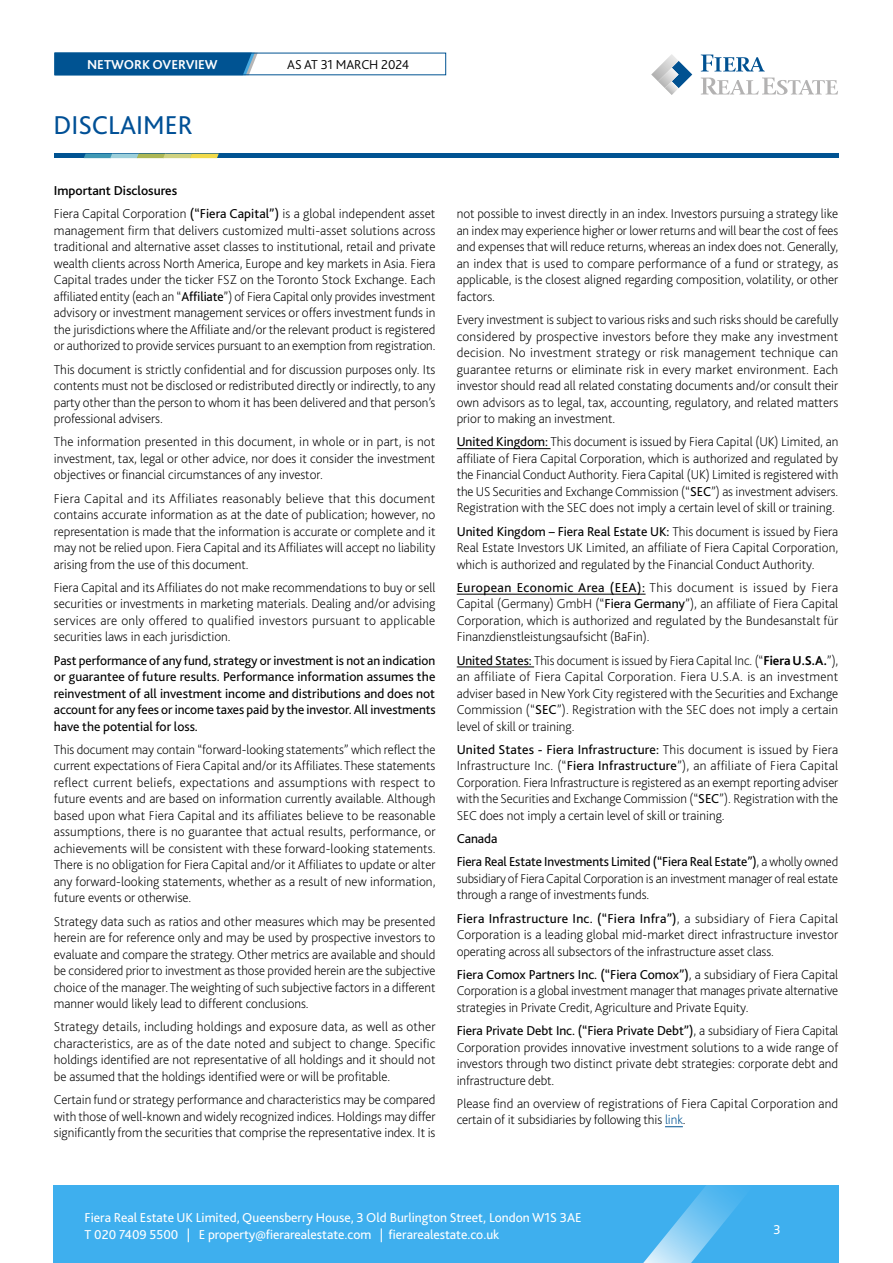
<style>
.page{position:relative;width:893px;height:1263px;background:#fff}
.page>*{position:absolute;margin:0;border:0;box-sizing:border-box;transform-origin:0 0}
.t1{font:27px "Bliss 2";color:#005096}
.t2{font:300 18px "Bliss 2";color:#fff}
.t3{font:200 13.5px/16.5px "Bliss 2";color:#000;text-align:justify}
.t4{font:13.5px/16.5px "Bliss 2";letter-spacing:-.01em;color:#000;text-align:justify}
.t5{font:13.5px/16.5px "Bliss 2";color:#fff}
.t6{font:700 13.5px "Bliss 2";color:#fff}
.t7{font:300 13.5px "Bliss 2";color:#000}
.s1{font-weight:500}
.s2{font-weight:400}
.s3{font-weight:700}
.s4{font-weight:200}
.s5{color:#005392}
</style>
<div class="page">
<div style="left:53px;top:1185px;width:786px;height:78px;background:#3eafee"></div>
<svg style="left:643px;top:1185px;width:98px;height:78px"></svg>
<svg style="left:651px;top:54px;width:41px;height:41px"></svg>
<svg style="left:701px;top:55px;width:64px;height:16px"></svg>
<svg style="left:701px;top:78px;width:137px;height:17px"></svg>
<div style="left:57px;top:55px;width:200px;height:18px;background:#005392"></div>
<div style="left:55px;top:53px;width:391px;height:22px;border:1px solid #005392"></div>
<hr style="left:54px;top:154px;width:785px;height:4px;background:#005392">
<svg style="left:84px;top:154px;width:135px;height:4px"></svg>
<hr style="left:457px;top:448px;width:94px;height:1px;background:#000">
<hr style="left:457px;top:594px;width:189px;height:1px;background:#000">
<hr style="left:457px;top:667px;width:77px;height:1px;background:#000">
<svg style="left:665px;top:1126px;width:18px;height:1px"></svg>
<p class="t6" style="left:87px;top:56px;width:132px">NETWORK OVERVIEW</p>
<p class="t7" style="left:287px;top:56px;width:124px">AS AT 31 MARCH 2024</p>
<h2 class="t2" style="left:118px;top:59px;width:110px">FUND PROFILE</h2>
<h1 class="t1" style="left:54px;top:108px;width:141px">DISCLAIMER</h1>
<p class="t3" style="left:54px;top:179px;width:383px;line-height:23.2px"><span class="s1">Important Disclosures<br></span>Fiera Capital Corporation <span class="s2">(“Fiera Capital”)</span> is a global independent asset</p>
<p class="t3" style="left:54px;top:222px;width:383px">management firm that delivers customized multi-asset solutions across traditional and alternative asset classes to institutional, retail and private wealth clients across North America, Europe and key markets in Asia. Fiera Capital trades under the ticker FSZ on the Toronto Stock Exchange. Each affiliated entity (each an “<span class="s2">Affiliate</span>”) of Fiera Capital only provides investment advisory or investment management services or offers investment funds in the jurisdictions where the Affiliate and/or the relevant product is registered or authorized to provide services pursuant to an exemption from registration.</p>
<p class="t3" style="left:54px;top:360px;width:383px">This document is strictly confidential and for discussion purposes only. Its contents must not be disclosed or redistributed directly or indirectly, to any party other than the person to whom it has been delivered and that person’s professional advisers.</p>
<p class="t3" style="left:54px;top:433px;width:383px">The information presented in this document, in whole or in part, is not investment, tax, legal or other advice, nor does it consider the investment objectives or financial circumstances of any investor.</p>
<p class="t3" style="left:54px;top:489px;width:383px">Fiera Capital and its Affiliates reasonably believe that this document contains accurate information as at the date of publication; however, no representation is made that the information is accurate or complete and it may not be relied upon. Fiera Capital and its Affiliates will accept no liability arising from the use of this document.</p>
<p class="t3" style="left:54px;top:579px;width:383px">Fiera Capital and its Affiliates do not make recommendations to buy or sell securities or investments in marketing materials. Dealing and/or advising services are only offered to qualified investors pursuant to applicable securities laws in each jurisdiction.</p>
<p class="t4" style="left:54px;top:651px;width:383px">Past performance of any fund, strategy or investment is not an indication or guarantee of future results. Performance information assumes the reinvestment of all investment income and distributions and does not account for any fees or income taxes paid by the investor. All investments have the potential for loss.</p>
<p class="t3" style="left:54px;top:741px;width:383px">This document may contain “forward-looking statements” which reflect the current expectations of Fiera Capital and/or its Affiliates. These statements reflect current beliefs, expectations and assumptions with respect to future events and are based on information currently available. Although based upon what Fiera Capital and its affiliates believe to be reasonable assumptions, there is no guarantee that actual results, performance, or achievements will be consistent with these forward-looking statements.<br>There is no obligation for Fiera Capital and/or it Affiliates to update or alter any forward-looking statements, whether as a result of new information, future events or otherwise.</p>
<p class="t3" style="left:54px;top:912px;width:383px">Strategy data such as ratios and other measures which may be presented herein are for reference only and may be used by prospective investors to evaluate and compare the strategy. Other metrics are available and should be considered prior to investment as those provided herein are the subjective choice of the manager.The weighting of such subjective factors in a different manner would likely lead to different conclusions.</p>
<p class="t3" style="left:54px;top:1018px;width:383px">Strategy details, including holdings and exposure data, as well as other characteristics, are as of the date noted and subject to change. Specific holdings identified are not representative of all holdings and it should not be assumed that the holdings identified were or will be profitable.</p>
<p class="t3" style="left:54px;top:1091px;width:383px">Certain fund or strategy performance and characteristics may be compared with those of well-known and widely recognized indices. Holdings may differ significantly from the securities that comprise the representative index. It is</p>
<p class="t3" style="left:457px;top:205px;width:383px">not possible to invest directly in an index. Investors pursuing a strategy like an index may experience higher or lower returns and will bear the cost of fees and expenses that will reduce returns, whereas an index does not. Generally, an index that is used to compare performance of a fund or strategy, as applicable, is the closest aligned regarding composition, volatility, or other factors.</p>
<p class="t3" style="left:457px;top:311px;width:383px">Every investment is subject to various risks and such risks should be carefully considered by prospective investors before they make any investment decision. No investment strategy or risk management technique can guarantee returns or eliminate risk in every market environment. Each investor should read all related constating documents and/or consult their own advisors as to legal, tax, accounting, regulatory, and related matters prior to making an investment.</p>
<p class="t3" style="left:457px;top:433px;width:383px"><span class="s2">United Kingdom:</span> This document is issued by Fiera Capital (UK) Limited, an affiliate of Fiera Capital Corporation, which is authorized and regulated by the Financial Conduct Authority. Fiera Capital (UK) Limited is registered with the US Securities and Exchange Commission (“<span class="s2">SEC</span>”) as investment advisers.<br>Registration with the SEC does not imply a certain level of skill or training.</p>
<p class="t3" style="left:457px;top:522px;width:383px"><span class="s2">United Kingdom – Fiera Real Estate UK:</span> This document is issued by Fiera Real Estate Investors UK Limited, an affiliate of Fiera Capital Corporation, which is authorized and regulated by the Financial Conduct Authority.</p>
<p class="t3" style="left:457px;top:579px;width:383px"><span class="s2">European Economic Area (EEA):</span> This document is issued by Fiera Capital (Germany) GmbH (“<span class="s2">Fiera Germany</span>”), an affiliate of Fiera Capital Corporation, which is authorized and regulated by the Bundesanstalt für Finanzdienstleistungsaufsicht (BaFin).</p>
<p class="t3" style="left:457px;top:651px;width:383px"><span class="s2">United States:</span> This document is issued by Fiera Capital Inc. (“<span class="s3">Fiera U.S.A.</span>”), an affiliate of Fiera Capital Corporation. Fiera U.S.A. is an investment adviser based in New York City registered with the Securities and Exchange Commission (“<span class="s2">SEC</span>”). Registration with the SEC does not imply a certain level of skill or training.</p>
<p class="t3" style="left:457px;top:741px;width:383px"><span class="s2">United States - Fiera Infrastructure:</span> This document is issued by Fiera Infrastructure Inc. (“<span class="s2">Fiera Infrastructure</span>”), an affiliate of Fiera Capital Corporation. Fiera Infrastructure is registered as an exempt reporting adviser with the Securities and Exchange Commission (“<span class="s2">SEC</span>”). Registration with the SEC does not imply a certain level of skill or training.</p>
<p class="t4" style="left:457px;top:827px;width:383px;line-height:23.2px">Canada<br>Fiera Real Estate Investments Limited (“Fiera Real Estate”)<span class="s4">, a wholly owned</span></p>
<p class="t3" style="left:457px;top:870px;width:383px">subsidiary of FieraCapital Corporation is an investment manager of real estate through a range of investments funds.</p>
<p class="t3" style="left:457px;top:909px;width:383px"><span class="s2">Fiera Infrastructure Inc. (“Fiera Infra”)</span>, a subsidiary of Fiera Capital Corporation is a leading global mid-market direct infrastructure investor operating across all subsectors of the infrastructure asset class.</p>
<p class="t3" style="left:457px;top:966px;width:383px"><span class="s2">Fiera Comox Partners Inc. (“Fiera Comox”)</span>, a subsidiary of Fiera Capital Corporation is a global investment manager that manages private alternative strategies in Private Credit, Agriculture and Private Equity.</p>
<p class="t3" style="left:457px;top:1022px;width:383px"><span class="s2">Fiera Private Debt Inc. (“Fiera Private Debt”)</span>, a subsidiary of Fiera Capital Corporation provides innovative investment solutions to a wide range of investors through two distinct private debt strategies: corporate debt and infrastructure debt.</p>
<p class="t3" style="left:457px;top:1095px;width:383px">Please find an overview of registrations of Fiera Capital Corporation and certain of it subsidiaries by following this <span class="s5">link</span>.</p>
<p class="t5" style="left:85px;top:1209px;width:498px">Fiera Real Estate UK Limited, Queensberry House, 3 Old Burlington Street, London W1S 3AE<br>T 020 7409 5500 | E property@fierarealestate.com | fierarealestate.co.uk</p>
<p class="t5" style="left:773px;top:1221px;width:9px">3</p>
</div>
